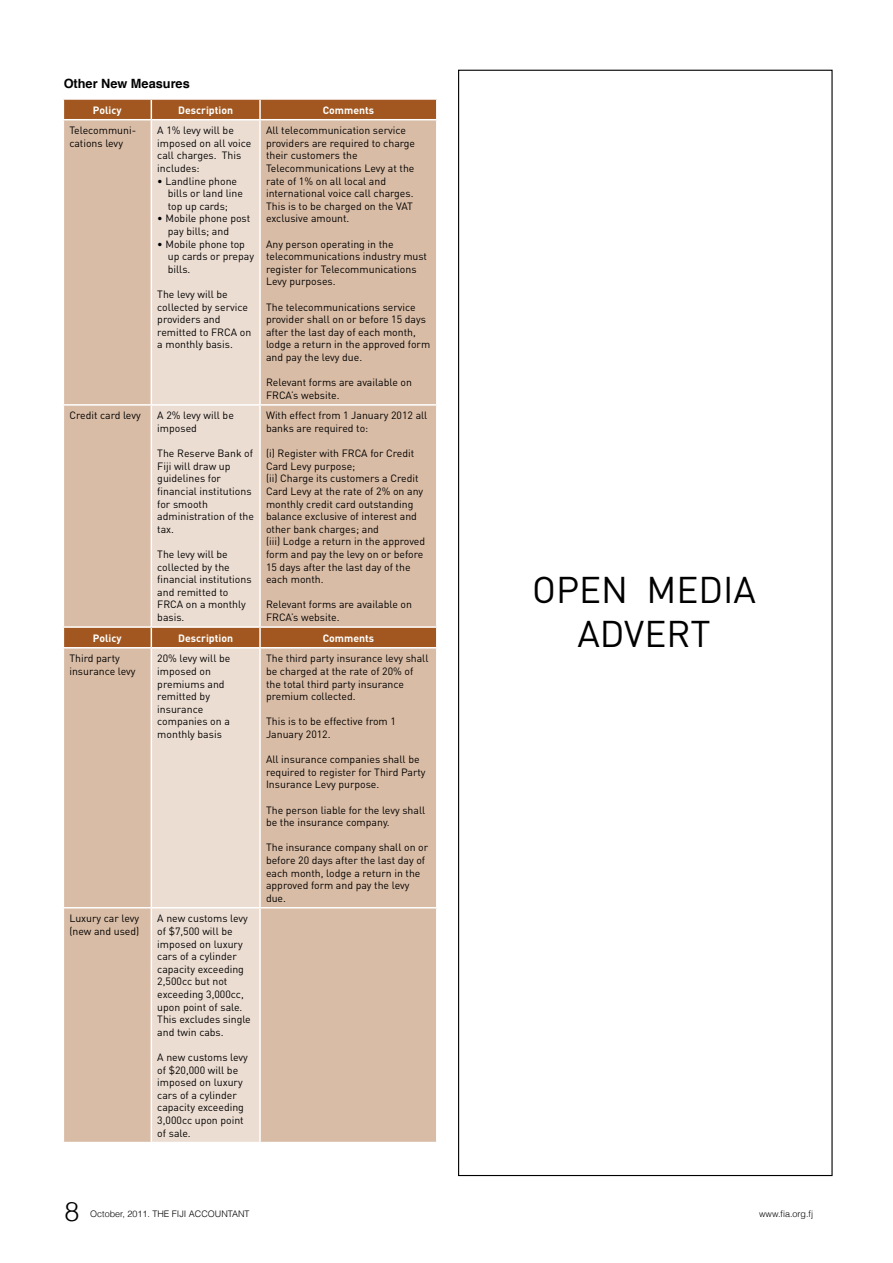
<style>
.page{position:relative;width:893px;height:1263px;background:#fff}
.page>*{position:absolute;margin:0;border:0;box-sizing:border-box;transform-origin:0 0}
.t1{font:36.75px/44.1px "DIN";color:#000;text-align:center}
.t2{font:300 27px "Helvetica";color:#000}
.t3{font:700 12.75px "Helvetica";color:#000}
.t4{font:10.5px/12.6px "DIN";color:#000}
.t5{font:700 10.5px "DIN";color:#fff}
.t6{font:300 9px "Helvetica";color:#000}
</style>
<div class="page">
<div style="left:64px;top:100px;width:372px;height:19px;background:#a1571f"></div>
<div style="left:64px;top:120px;width:372px;height:1022px;background:#d9bca5"></div>
<div style="left:152px;top:120px;width:107px;height:1022px;background:#ecddd2"></div>
<hr style="left:151px;top:120px;width:1px;height:284px;background:#fff">
<hr style="left:259px;top:120px;width:2px;height:284px;background:#fff">
<hr style="left:63px;top:404px;width:88px;height:2px;background:#fff">
<hr style="left:151px;top:404px;width:109px;height:2px;background:#fff">
<hr style="left:151px;top:406px;width:1px;height:220px;background:#fff">
<hr style="left:260px;top:404px;width:178px;height:2px;background:#fff">
<hr style="left:259px;top:406px;width:2px;height:220px;background:#fff">
<svg style="left:151px;top:100px;width:1px;height:19px"></svg>
<svg style="left:259px;top:100px;width:2px;height:19px"></svg>
<svg style="left:436px;top:100px;width:1px;height:19px"></svg>
<hr style="left:63px;top:626px;width:88px;height:2px;background:#fff">
<hr style="left:151px;top:626px;width:109px;height:2px;background:#fff">
<svg style="left:151px;top:628px;width:1px;height:19px"></svg>
<hr style="left:260px;top:626px;width:178px;height:2px;background:#fff">
<svg style="left:259px;top:628px;width:2px;height:19px"></svg>
<svg style="left:436px;top:628px;width:1px;height:19px"></svg>
<hr style="left:63px;top:647px;width:88px;height:1px;background:#fff">
<hr style="left:151px;top:647px;width:109px;height:1px;background:#fff">
<hr style="left:151px;top:648px;width:1px;height:259px;background:#fff">
<hr style="left:260px;top:647px;width:178px;height:1px;background:#fff">
<hr style="left:259px;top:648px;width:2px;height:259px;background:#fff">
<hr style="left:63px;top:907px;width:88px;height:1px;background:#fff">
<hr style="left:151px;top:907px;width:109px;height:1px;background:#fff">
<hr style="left:151px;top:908px;width:1px;height:234px;background:#fff">
<hr style="left:260px;top:907px;width:178px;height:1px;background:#fff">
<hr style="left:259px;top:908px;width:2px;height:234px;background:#fff">
<p class="t3" style="left:64px;top:73px;width:128px">Other New Measures</p>
<p class="t5" style="left:93px;top:103px;width:30px">Policy</p>
<p class="t5" style="left:178px;top:103px;width:56px">Description</p>
<p class="t5" style="left:323px;top:103px;width:53px">Comments</p>
<p class="t4" style="left:69px;top:124px;width:68px">Telecommuni&shy;cations levy</p>
<p class="t4" style="left:157px;top:124px;width:96px">A 1% levy will be imposed on all voice call charges. This includes:</p>
<p class="t4" style="left:168px;top:174px;width:77px;text-indent:-10px">• Landline phone bills or land line top up cards;</p>
<p class="t4" style="left:168px;top:212px;width:84px;text-indent:-10px">• Mobile phone post pay bills; and</p>
<p class="t4" style="left:168px;top:237px;width:88px;text-indent:-10px">• Mobile phone top up cards or prepay bills.</p>
<p class="t4" style="left:157px;top:288px;width:95px">The levy will be collected by service providers and remitted to FRCA on a monthly basis.</p>
<p class="t4" style="left:266px;top:124px;width:151px">All telecommunication service providers are required to charge their customers the<br>Telecommunications Levy at the rate of 1% on all local and international voice call charges.<br>This is to be charged on the VAT exclusive amount.</p>
<p class="t4" style="left:266px;top:237px;width:163px">Any person operating in the telecommunications industry must register for Telecommunications<br>Levy purposes.</p>
<p class="t4" style="left:266px;top:300px;width:166px">The telecommunications service provider shall on or before 15 days after the last day of each month, lodge a return in the approved form and pay the levy due.</p>
<p class="t4" style="left:266px;top:376px;width:147px">Relevant forms are available on<br>FRCA’s website.</p>
<p class="t4" style="left:69px;top:409px;width:73px">Credit card levy</p>
<p class="t4" style="left:157px;top:409px;width:78px">A 2% levy will be imposed</p>
<p class="t4" style="left:157px;top:447px;width:98px">The Reserve Bank of<br>Fiji will draw up guidelines for financial institutions for smooth administration of the tax.</p>
<p class="t4" style="left:157px;top:548px;width:96px">The levy will be collected by the financial institutions and remitted to<br>FRCA on a monthly basis.</p>
<p class="t4" style="left:266px;top:409px;width:163px">With effect from 1 January 2012 all banks are required to:</p>
<p class="t4" style="left:266px;top:447px;width:161px">(i) Register with FRCA for Credit<br>Card Levy purpose;<br>(ii) Charge its customers a Credit<br>Card Levy at the rate of 2% on any monthly credit card outstanding balance exclusive of interest and other bank charges; and<br>(iii) Lodge a return in the approved form and pay the levy on or before<br>15 days after the last day of the each month.</p>
<p class="t4" style="left:266px;top:598px;width:147px">Relevant forms are available on<br>FRCA’s website.</p>
<p class="t5" style="left:93px;top:631px;width:30px">Policy</p>
<p class="t5" style="left:178px;top:631px;width:56px">Description</p>
<p class="t5" style="left:323px;top:631px;width:53px">Comments</p>
<p class="t4" style="left:69px;top:652px;width:68px">Third party insurance levy</p>
<p class="t4" style="left:157px;top:652px;width:75px">20% levy will be imposed on premiums and remitted by insurance companies on a monthly basis</p>
<p class="t4" style="left:266px;top:652px;width:164px">The third party insurance levy shall be charged at the rate of 20% of the total third party insurance premium collected.</p>
<p class="t4" style="left:266px;top:715px;width:131px">This is to be effective from 1<br>January 2012.</p>
<p class="t4" style="left:266px;top:753px;width:161px">All insurance companies shall be required to register for Third Party<br>Insurance Levy purpose.</p>
<p class="t4" style="left:266px;top:803px;width:161px">The person liable for the levy shall be the insurance company.</p>
<p class="t4" style="left:266px;top:841px;width:164px">The insurance company shall on or before 20 days after the last day of each month, lodge a return in the approved form and pay the levy due.</p>
<p class="t4" style="left:69px;top:912px;width:72px">Luxury car levy (new and used)</p>
<p class="t4" style="left:157px;top:912px;width:95px">A new customs levy of $7,500 will be imposed on luxury cars of a cylinder capacity exceeding<br>2,500cc but not exceeding 3,000cc, upon point of sale.<br>This excludes single and twin cabs.</p>
<p class="t4" style="left:157px;top:1050px;width:92px">A new customs levy of $20,000 will be imposed on luxury cars of a cylinder capacity exceeding<br>3,000cc upon point of sale.</p>
<h1 class="t1" style="left:532px;top:567px;width:225px">OPEN MEDIA<br>ADVERT</h1>
<h2 class="t2" style="left:64px;top:1195px;width:17px">8</h2>
<p class="t6" style="left:90px;top:1208px;width:158px">October, 2011. The Fiji Acco untant</p>
<p class="t6" style="left:759px;top:1208px;width:56px">www.fia.org.fj</p>
</div>
